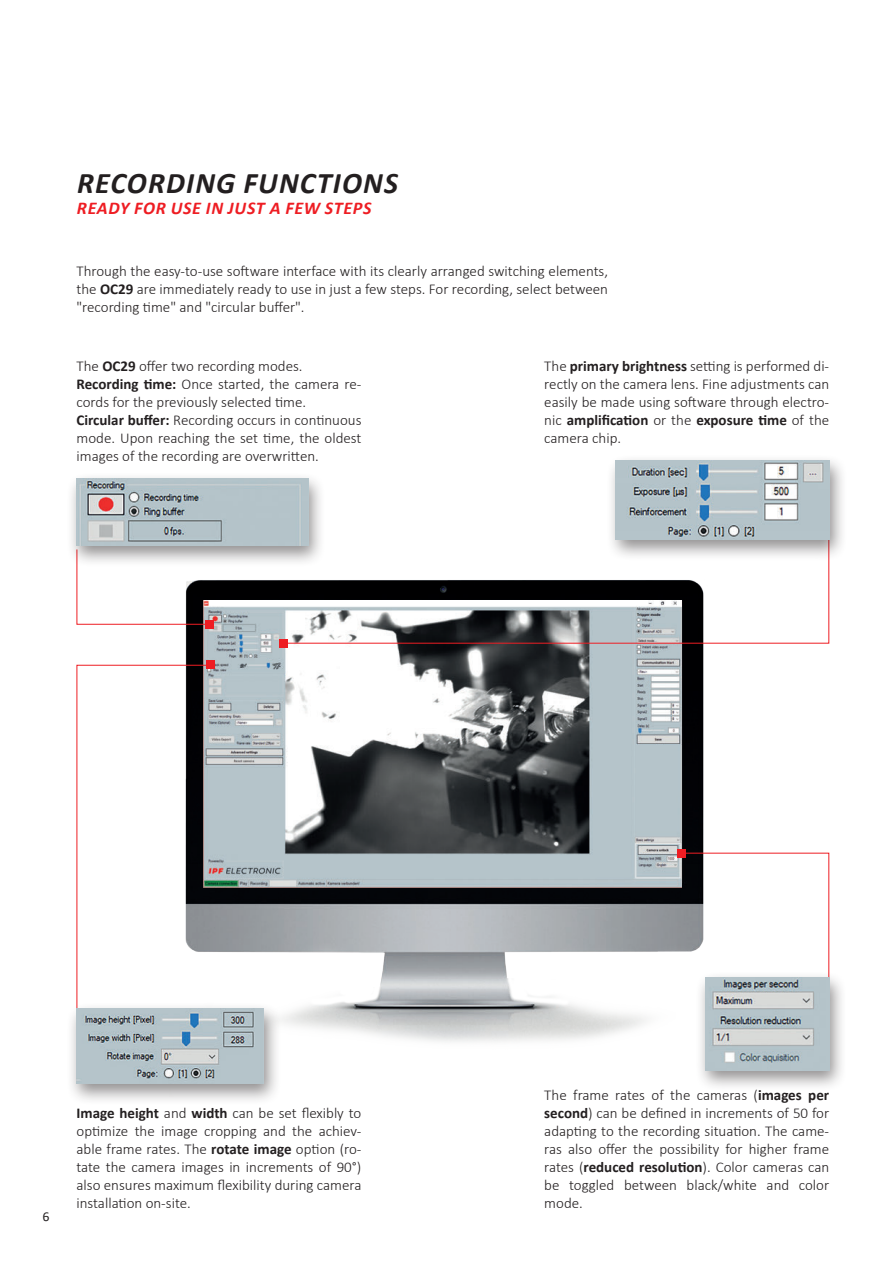
<style>
.page{position:relative;width:893px;height:1263px;background:#fff}
.page>*{position:absolute;margin:0;border:0;box-sizing:border-box;transform-origin:0 0}
.t1{font:italic 700 30px "Calibri";letter-spacing:.04em;color:#231f20}
.t2{font:italic 700 18px "Calibri";letter-spacing:.04em;color:#ee1d23}
.t3{font:300 15px/18px "Calibri";color:#231f20;text-align:justify}
.t4{font:13.5px "Calibri";color:#231f20}
.s1{font-weight:700}
</style>
<div class="page">
<img style="left:185px;top:580px;width:519px;height:462px">
<img style="left:203px;top:601px;width:395px;height:286px">
<img style="left:598px;top:644px;width:84px;height:243px">
<img style="left:284px;top:609px;width:308px;height:249px">
<svg style="left:76px;top:567px;width:138px;height:58px"></svg>
<div style="left:205px;top:620px;width:9px;height:9px;background:#ee1d23"></div>
<svg style="left:285px;top:561px;width:545px;height:83px"></svg>
<div style="left:279px;top:639px;width:9px;height:9px;background:#ee1d23"></div>
<div style="left:206px;top:660px;width:9px;height:9px;background:#ee1d23"></div>
<svg style="left:76px;top:664px;width:138px;height:338px"></svg>
<svg style="left:681px;top:852px;width:149px;height:126px"></svg>
<div style="left:677px;top:849px;width:9px;height:9px;background:#ee1d23"></div>
<div style="left:605px;top:454px;width:242px;height:107px;background:#231f20;opacity:.5"></div>
<img style="left:616px;top:461px;width:213px;height:78px">
<div style="left:66px;top:472px;width:260px;height:95px;background:#231f20;opacity:.5"></div>
<img style="left:77px;top:479px;width:231px;height:67px">
<div style="left:695px;top:970px;width:152px;height:122px;background:#231f20;opacity:.5"></div>
<img style="left:705px;top:977px;width:124px;height:93px">
<div style="left:66px;top:1002px;width:216px;height:104px;background:#231f20;opacity:.5"></div>
<img style="left:77px;top:1009px;width:187px;height:75px">
<h1 class="t1" style="left:77px;top:161px;width:322px">RECORDING FUNCTIONS</h1>
<p class="t2" style="left:77px;top:195px;width:296px">READY FOR USE IN JUST A FEW STEPS</p>
<p class="t3" style="left:77px;top:262px;width:533px">Through the easy-to-use software interface with its clearly arranged switching elements, the <span class="s1">OC29</span> are immediately ready to use in just a few steps. For recording, select between "recording time" and "circular buffer".</p>
<p class="t3" style="left:77px;top:356px;width:286px;text-align:left">The <span class="s1">OC29</span> offer two recording modes.<br><span class="s1">Recording time:</span> Once started, the camera re&shy;cords for the previously selected time.<br><span class="s1">Circular buffer:</span> Recording occurs in continuous mode. Upon reaching the set time, the oldest images of the recording are overwritten.</p>
<p class="t3" style="left:544px;top:356px;width:286px">The <span class="s1">primary brightness</span> setting is performed di&shy;rectly on the camera lens. Fine adjustments can easily be made using software through electro&shy;nic <span class="s1">amplification</span> or the <span class="s1">exposure time</span> of the camera chip.</p>
<p class="t4" style="left:43px;top:1207px;width:9px">6</p>
<p class="t3" style="left:77px;top:1103px;width:286px"><span class="s1">Image height</span> and <span class="s1">width</span> can be set flexibly to optimize the image cropping and the achiev&shy;able frame rates. The <span class="s1">rotate image</span> option (ro&shy;tate the camera images in increments of 90°) also ensures maximum flexibility during camera installation on-site.</p>
<p class="t3" style="left:544px;top:1085px;width:286px">The frame rates of the cameras (<span class="s1">images per second</span>) can be defined in increments of 50 for adapting to the recording situation. The came&shy;ras also offer the possibility for higher frame rates (<span class="s1">reduced resolution</span>). Color cameras can be toggled between black/white and color mode.</p>
</div>
